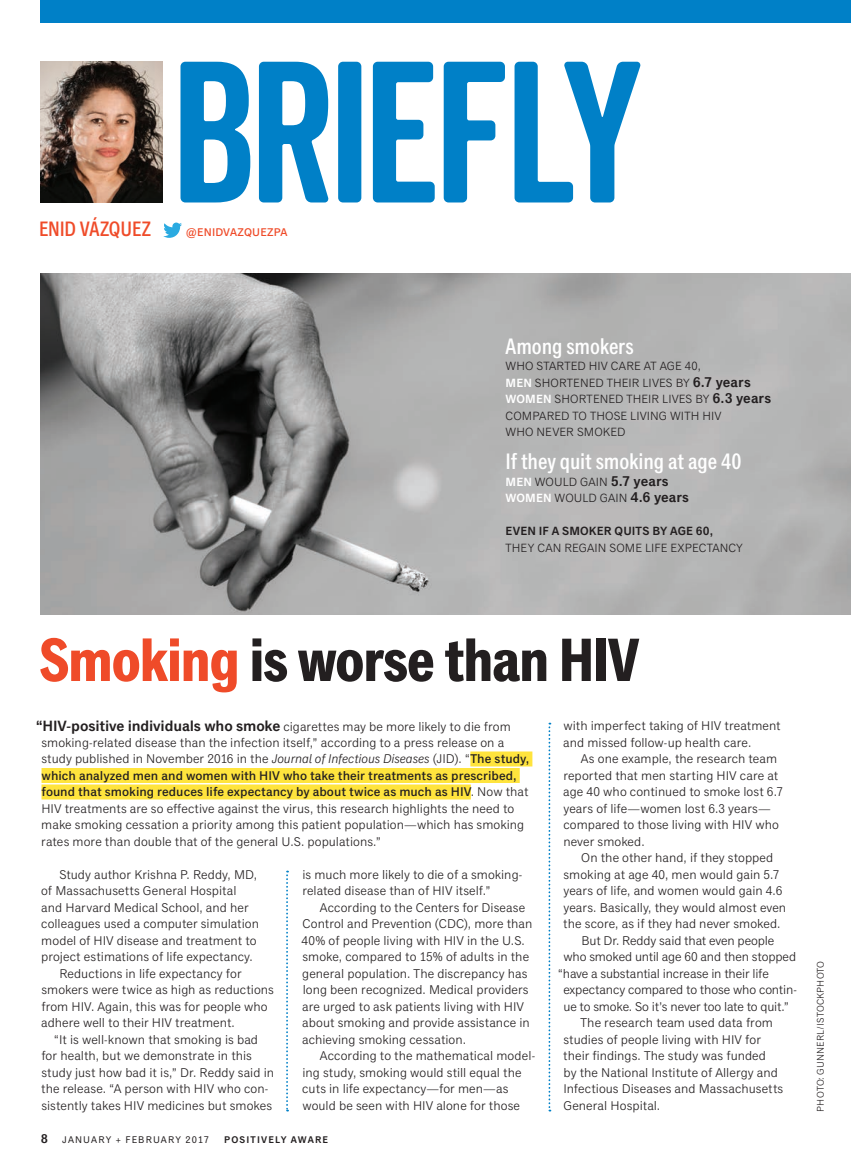
<style>
.page{position:relative;width:851px;height:1161px;background:#fff}
.page>*{position:absolute;margin:0;border:0;box-sizing:border-box;transform-origin:0 0}
.t1{font:195px "Veneer Clean Soft";color:#0080c7}
.t2{font:700 condensed 61.5px "Classic Grotesque Pro";letter-spacing:-.02em;color:#231f20}
.t3{font:500 condensed 22.5px "Classic Grotesque Pro";letter-spacing:-.01em;color:#fff}
.t4{font:500 condensed 21px "Classic Grotesque Pro";letter-spacing:-.01em;color:#ef4b29}
.t5{font:600 15px "Classic Grotesque Pro";color:#231f20}
.t6{font:600 14.25px "Classic Grotesque Pro";color:#231f20}
.t7{font:12.75px/16.5px "Classic Grotesque Pro";letter-spacing:.005em;color:#231f20}
.t8{font:12.75px "Classic Grotesque Pro";letter-spacing:-.015em;color:#231f20}
.t9{font:600 12.75px "Classic Grotesque Pro";color:#231f20}
.t10{font:12px "Classic Grotesque Pro";letter-spacing:.01em;color:#231f20}
.t11{font:600 12px "Classic Grotesque Pro";letter-spacing:.01em;color:#231f20}
.t12{font:500 11.25px "Classic Grotesque Pro";letter-spacing:.015em;color:#ef4b29}
.t13{font:9.75px "Classic Grotesque Pro";letter-spacing:.02em;color:#231f20}
.t14{font:9.75px "Classic Grotesque Pro";letter-spacing:.11em;color:#231f20}
.t15{font:600 9.75px "Classic Grotesque Pro";letter-spacing:.12em;color:#231f20}
.s1{font-weight:600;color:#fff}
.s2{font-weight:400;font-size:12px}
.s3{color:#ef4b29}
.s4{font-weight:600;font-size:15px}
.s5{font-style:italic}
.s6{font-weight:500}
</style>
<div class="page">
<img style="left:40px;top:274px;width:810px;height:341px">
<img style="left:40px;top:62px;width:122px;height:140px">
<svg style="left:163px;top:223px;width:19px;height:15px"></svg>
<div style="left:40px;top:0;width:810px;height:23px;background:#0080c7"></div>
<div style="left:470px;top:752px;width:62px;height:14px;background:#ffe43d"></div>
<div style="left:42px;top:768px;width:477px;height:15px;background:#ffe43d"></div>
<div style="left:41px;top:784px;width:430px;height:16px;background:#ffe43d"></div>
<svg style="left:548px;top:723px;width:2px;height:389px"></svg>
<svg style="left:286px;top:871px;width:2px;height:241px"></svg>
<h3 class="t4" style="left:39px;top:215px;width:113px">Enid Vázquez</h3>
<h1 class="t1" style="left:171px;top:15px;width:474px">BRIRIEFLY</h1>
<p class="t12" style="left:186px;top:225px;width:56px">@ENIDVAZQ</p>
<p class="t12" style="left:252px;top:225px;width:37px">UEZPA</p>
<h3 class="t3" style="left:505px;top:332px;width:130px">Among smokers</h3>
<p class="t10" style="left:505px;top:359px;width:39px">wh o started</p>
<p class="t10" style="left:589px;top:359px;width:31px">HIV care</p>
<p class="t10" style="left:643px;top:359px;width:25px">at age</p>
<p class="t10" style="left:685px;top:359px;width:17px">40,</p>
<p class="t10" style="left:505px;top:376px;width:56px"><span class="s1">MEN</span> shortened</p>
<p class="t10" style="left:606px;top:376px;width:8px">their</p>
<p class="t10" style="left:642px;top:376px;width:8px">lives</p>
<p class="t6" style="left:675px;top:373px;width:77px"><span class="s2">by</span> 6.7 YEARS</p>
<p class="t10" style="left:505px;top:392px;width:76px"><span class="s1">WOMEN</span> shortened</p>
<p class="t10" style="left:626px;top:392px;width:8px">their</p>
<p class="t10" style="left:662px;top:392px;width:8px">lives</p>
<p class="t6" style="left:695px;top:390px;width:77px"><span class="s2">by</span> 6.3 YEARS</p>
<p class="t10" style="left:505px;top:409px;width:20px">compared</p>
<p class="t10" style="left:572px;top:409px;width:65px">to th ose living</p>
<p class="t10" style="left:670px;top:409px;width:8px">with</p>
<p class="t10" style="left:702px;top:409px;width:21px">HIV</p>
<p class="t10" style="left:505px;top:425px;width:40px">wh o never</p>
<p class="t10" style="left:577px;top:425px;width:42px">smoked</p>
<h3 class="t3" style="left:505px;top:448px;width:237px">If they quit smoking at age 40</h3>
<p class="t10" style="left:505px;top:475px;width:82px"><span class="s1">MEN</span> would gain</p>
<p class="t6" style="left:610px;top:472px;width:59px">5.7 YEARS</p>
<p class="t10" style="left:505px;top:491px;width:102px"><span class="s1">WOMEN</span> wou ld gain</p>
<p class="t6" style="left:630px;top:489px;width:60px">4.6 YEARS</p>
<p class="t11" style="left:505px;top:524px;width:209px">EVEN IF A SMOKER QUITS BY AGE 60,</p>
<p class="t10" style="left:505px;top:541px;width:3px">they</p>
<p class="t10" style="left:537px;top:541px;width:9px">can</p>
<p class="t10" style="left:564px;top:541px;width:8px">regain</p>
<p class="t10" style="left:609px;top:541px;width:43px">some life</p>
<p class="t10" style="left:670px;top:541px;width:17px">expectancy</p>
<h2 class="t2" style="left:39px;top:621px;width:602px"><span class="s3">Smoking</span> is worse than HIV</h2>
<p class="t5" style="left:36px;top:716px;width:11px">“HIV</p>
<p class="t7" style="left:41px;top:718px;width:489px;text-indent:25px"><span class="s4">-POSITIVE INDIVIDUALS WHO SMOKE</span> cigarettes may be more likely to die from smoking-related disease than the infection itself,” according to a press release on a study published in November 2016 in the <span class="s5">Journal of Infectious Diseases</span> (JID). “<span class="s6">The study, which analyzed men and women with HIV who take their treatments as prescribed, found that smoking reduces life expectancy by about twice as much as HIV</span>. Now that HIV treatments are so effective against the virus, this research highlights the need to make smoking cessation a priority among this patient population—which has smoking rates more than double that of the general U.S. populations.”</p>
<p class="t7" style="left:563px;top:718px;width:219px">with imperfect taking of HIV treatment and missed follow-up health care.</p>
<p class="t7" style="left:563px;top:751px;width:221px;text-indent:18px">As one example, the research team reported that men starting HIV care at age 40 who continued to smoke lost 6.7 years of life—women lost 6.3 years— compared to those living with HIV who never smoked.</p>
<p class="t7" style="left:581px;top:850px;width:193px">On the other hand, if they stopped</p>
<p class="t7" style="left:563px;top:866px;width:217px">smoking at age 40, men would gain 5.7</p>
<p class="t7" style="left:563px;top:883px;width:220px">years of life, and women would gain 4.6</p>
<p class="t7" style="left:563px;top:899px;width:224px">years. Basically, they would almost even</p>
<p class="t7" style="left:563px;top:916px;width:219px">the score, as if they had never smoked.</p>
<p class="t7" style="left:581px;top:932px;width:194px">But Dr. Reddy said that even people</p>
<p class="t7" style="left:563px;top:949px;width:234px">who smoked until age 60 and then stopped</p>
<p class="t8" style="left:558px;top:966px;width:212px">“have a substantial increase in their life</p>
<p class="t7" style="left:563px;top:982px;width:235px">expectancy compared to those who contin-</p>
<p class="t8" style="left:563px;top:999px;width:227px">ue to smoke. So it’s never too late to quit.”</p>
<p class="t7" style="left:580px;top:1015px;width:194px">The research team used data from</p>
<p class="t7" style="left:563px;top:1031px;width:199px">studies of people living with HIV for</p>
<p class="t7" style="left:563px;top:1048px;width:204px">their findings. The study was funded</p>
<p class="t7" style="left:563px;top:1064px;width:216px">by the National Institute of Allergy and</p>
<p class="t7" style="left:563px;top:1081px;width:221px">Infectious Diseases and Massachusetts</p>
<p class="t7" style="left:563px;top:1097px;width:98px">General Hospital.</p>
<p class="t7" style="left:302px;top:866px;width:221px">is much more likely to die of a smoking&shy;related disease than of HIV itself.”</p>
<p class="t7" style="left:301px;top:899px;width:232px;text-indent:18px">According to the Centers for Disease Control and Prevention (CDC), more than 40% of people living with HIV in the U.S. smoke, compared to 15% of adults in the general population. The discrepancy has long been recognized. Medical providers are urged to ask patients living with HIV about smoking and provide assistance in achieving smoking cessation.</p>
<p class="t7" style="left:302px;top:1048px;width:234px;text-indent:18px">According to the mathematical model&shy;ing study, smoking would still equal the cuts in life expectancy—for men—as would be seen with HIV alone for those</p>
<p class="t7" style="left:59px;top:867px;width:199px">Study author Krishna P. Reddy, MD,</p>
<p class="t7" style="left:41px;top:883px;width:197px">of Massachusetts General Hospital</p>
<p class="t7" style="left:41px;top:900px;width:209px">and Harvard Medical School, and her</p>
<p class="t7" style="left:41px;top:916px;width:219px">colleagues used a computer simulation</p>
<p class="t7" style="left:41px;top:932px;width:217px">model of HIV disease and treatment to</p>
<p class="t7" style="left:41px;top:949px;width:213px">project estimations of life expectancy.</p>
<p class="t7" style="left:59px;top:965px;width:184px">Reductions in life expectancy for</p>
<p class="t7" style="left:41px;top:982px;width:234px">smokers were twice as high as reductions</p>
<p class="t7" style="left:41px;top:998px;width:228px">from HIV. Again, this was for people who</p>
<p class="t7" style="left:41px;top:1015px;width:195px">adhere well to their HIV treatment.</p>
<p class="t7" style="left:54px;top:1031px;width:206px">“It is well-known that smoking is bad</p>
<p class="t7" style="left:41px;top:1048px;width:212px">for health, but we demonstrate in this</p>
<p class="t7" style="left:41px;top:1064px;width:234px">study just how bad it is,” Dr. Reddy said in</p>
<p class="t7" style="left:41px;top:1081px;width:229px">the release. “A person with HIV who con-</p>
<p class="t7" style="left:41px;top:1097px;width:232px">sistently takes HIV medicines but smokes</p>
<p class="t9" style="left:41px;top:1131px;width:9px">8</p>
<p class="t14" style="left:62px;top:1134px;width:8px">JANUARY</p>
<p class="t14" style="left:116px;top:1134px;width:18px">+ FEBRUARY</p>
<p class="t14" style="left:185px;top:1134px;width:25px">2017</p>
<p class="t15" style="left:224px;top:1134px;width:106px">POSITIVELY AWARE</p>
<p class="t13" style="left:814px;top:1112px;width:152px;rotate:-90deg">Photo: gunnerl/iStockPhoto</p>
</div>
